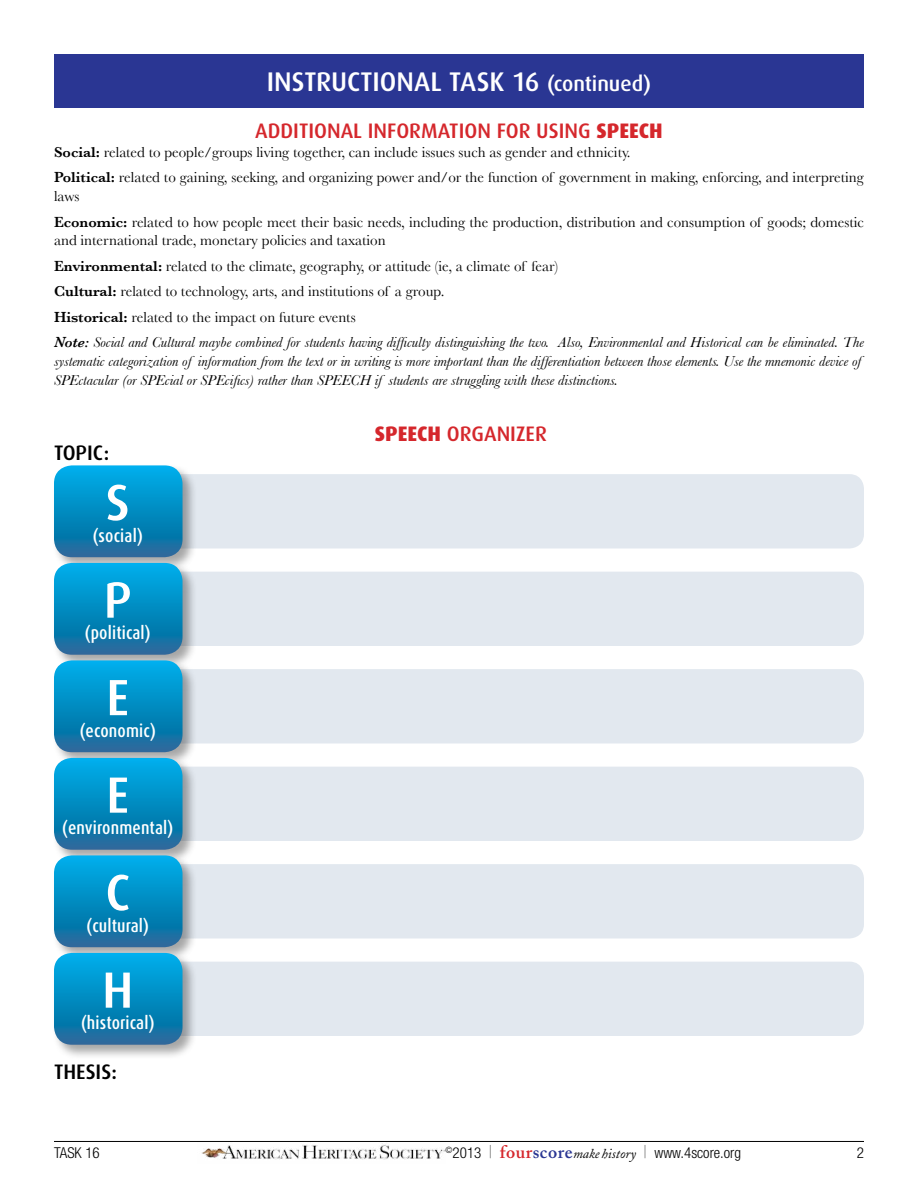
<style>
.page{position:relative;width:918px;height:1188px;background:#fff}
.page>*{position:absolute;margin:0;border:0;box-sizing:border-box;transform-origin:0 0}
.t1{font:500 51px "Dax";color:#fff}
.t2{font:500 27px "Dax";letter-spacing:-.005em;color:#fff}
.t3{font:500 21px "Dax";color:#d5272c}
.t4{font:500 21px "Dax";color:#000}
.t5{font:500 18px "Dax Condensed";letter-spacing:.01em;color:#fff}
.t6{font:15px/25.5px "Baskerville";color:#000}
.t7{font:italic 15px/18.8px "Baskerville";color:#000}
.t8{font:300 condensed 15px "Helvetica Neue";color:#000}
.s1{font-size:21px}
.s2{font-weight:800}
.s3{font-weight:600}
.s4{font-weight:600;font-style:italic}
.s5{font-style:italic}
.s6{font-weight:900;font-size:18px}
.s7{font-family:"Adobe Caslon";font-weight:600;font-stretch:normal;font-size:18px;color:#d5272c}
.s8{font-family:"Adobe Caslon";font-weight:600;font-stretch:normal;font-size:18px;color:#2a3693}
.s9{font-family:"Adobe Caslon";font-weight:400;font-style:italic;font-stretch:normal;font-size:13.5px}
</style>
<div class="page">
<hr style="left:54px;top:1141px;width:810px;height:1px;background:#000">
<img style="left:201px;top:1143px;width:245px;height:17px">
<div style="left:54px;top:54px;width:810px;height:54px;background:#2a3693"></div>
<div style="left:66px;top:474px;width:798px;height:74px;background:#e2e8ef;border-radius:15px"></div>
<div style="left:52px;top:463px;width:146px;height:109px;background:#000;opacity:.35"></div>
<svg style="left:54px;top:465px;width:129px;height:92px;background:#0c8dc2"></svg>
<div style="left:66px;top:572px;width:798px;height:74px;background:#e2e8ef;border-radius:15px"></div>
<div style="left:52px;top:561px;width:146px;height:109px;background:#000;opacity:.35"></div>
<div style="left:66px;top:669px;width:798px;height:74px;background:#e2e8ef;border-radius:15px"></div>
<div style="left:52px;top:658px;width:146px;height:109px;background:#000;opacity:.35"></div>
<svg style="left:54px;top:563px;width:129px;height:189px;background:#108ec2"></svg>
<div style="left:66px;top:767px;width:798px;height:74px;background:#e2e8ef;border-radius:15px"></div>
<div style="left:52px;top:756px;width:146px;height:109px;background:#000;opacity:.35"></div>
<div style="left:66px;top:864px;width:798px;height:74px;background:#e2e8ef;border-radius:15px"></div>
<div style="left:52px;top:853px;width:146px;height:109px;background:#000;opacity:.35"></div>
<svg style="left:54px;top:758px;width:129px;height:189px;background:#108ec2"></svg>
<div style="left:66px;top:962px;width:798px;height:74px;background:#e2e8ef;border-radius:15px"></div>
<div style="left:52px;top:951px;width:146px;height:109px;background:#000;opacity:.35"></div>
<svg style="left:54px;top:953px;width:129px;height:92px;background:#0b8dc2"></svg>
<h2 class="t2" style="left:267px;top:67px;width:386px">INSTRUCTIONAL TASK 16 <span class="s1">(CONTINUED)</span></h2>
<h3 class="t3" style="left:255px;top:119px;width:72px">ADDITIONAL</h3>
<h3 class="t3" style="left:368px;top:119px;width:296px">INFORMATION FOR USING <span class="s2">SPEECH</span></h3>
<p class="t6" style="left:54px;top:139px;width:811px"><span class="s3">Social:</span> related to people/groups living together, can include issues such as gender and ethnicity.<br><span class="s3">Political:</span> related to gaining, seeking, and organizing power and/or the function of government in making, enforcing, and interpreting</p>
<p class="t6" style="left:54px;top:183px;width:811px">laws<br><span class="s3">Economic:</span> related to how people meet their basic needs, including the production, distribution and consumption of goods; domestic</p>
<p class="t6" style="left:54px;top:228px;width:811px">and international trade, monetary policies and taxation<br><span class="s3">Environmental:</span> related to the climate, geography, or attitude (ie, a climate of fear)<br><span class="s3">Cultural:</span> related to technology, arts, and institutions of a group.<br><span class="s3">Historical:</span> related to the impact on future events<br><span class="s4">Note:</span> <span class="s5">Social and Cultural maybe combined for students having difficulty distinguishing the two. Also, Environmental and Historical can be eliminated. The</span></p>
<p class="t7" style="left:54px;top:352px;width:809px">systematic categorization of information from the text or in writing is more important than the differentiation between those elements. Use the mnemonic device of<br>SPEctacular (or SPEcial or SPEcifics) rather than SPEECH if students are struggling with these distinctions.</p>
<h3 class="t3" style="left:375px;top:422px;width:171px"><span class="s2">SPEECH</span> ORGAN IZER</h3>
<h3 class="t4" style="left:54px;top:441px;width:57px">TOPIC:</h3>
<h1 class="t1" style="left:106px;top:474px;width:21px">S</h1>
<p class="t5" style="left:93px;top:526px;width:52px">(social)</p>
<h1 class="t1" style="left:104px;top:572px;width:29px">P</h1>
<p class="t5" style="left:85px;top:623px;width:67px">(political)</p>
<h1 class="t1" style="left:106px;top:669px;width:25px">E</h1>
<p class="t5" style="left:80px;top:721px;width:78px">(economic)</p>
<h1 class="t1" style="left:106px;top:767px;width:25px">E</h1>
<p class="t5" style="left:62px;top:818px;width:113px">(environmental)</p>
<h1 class="t1" style="left:105px;top:864px;width:22px">C</h1>
<p class="t5" style="left:86px;top:916px;width:64px">(cultural)</p>
<h1 class="t1" style="left:102px;top:962px;width:33px">H</h1>
<p class="t5" style="left:81px;top:1013px;width:75px">(historical)</p>
<h3 class="t4" style="left:54px;top:1060px;width:64px">THESIS:</h3>
<p class="t8" style="left:54px;top:1144px;width:47px">TASK 16</p>
<p class="t8" style="left:446px;top:1144px;width:297px"><sup>©</sup>2013 <span class="s6">|</span> <span class="s7">four</span><span class="s8">score</span><span class="s9">make history</span> <span class="s6">|</span> www.4score.org</p>
<p class="t8" style="left:857px;top:1144px;width:9px">2</p>
</div>
